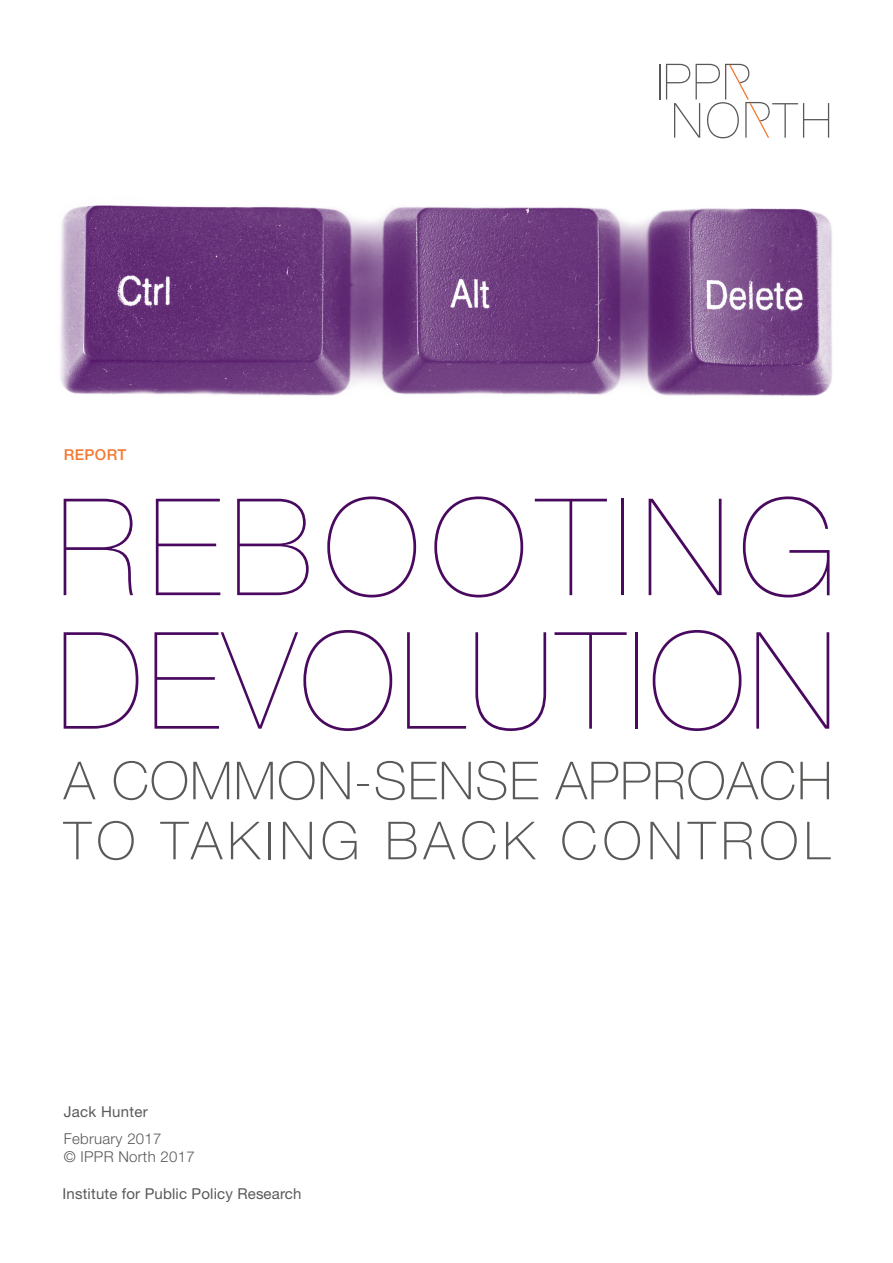
<style>
.page{position:relative;width:893px;height:1263px;background:#fff}
.page>*{position:absolute;margin:0;border:0;box-sizing:border-box;transform-origin:0 0}
.t1{font:200 135px/133.5px "Helvetica Neue";letter-spacing:.025em;color:#49095f}
.t2{font:100 52.5px/60px "Helvetica Neue";letter-spacing:.02em;color:#5b5958}
.t3{font:15px "Helvetica Neue";letter-spacing:.01em;color:#5b5958}
.t4{font:300 15px/18px "Helvetica Neue";letter-spacing:.02em;color:#5b5958}
.t5{font:500 15px "Helvetica Neue";letter-spacing:.025em;color:#f47830}
</style>
<div class="page">
<img style="left:60px;top:63px;width:772px;height:333px">
<hr style="left:659px;top:64px;width:1px;height:35px;background:#5b5958">
<svg style="left:666px;top:64px;width:163px;height:74px"></svg>
<p class="t5" style="left:64px;top:445px;width:64px">REPORT</p>
<p class="t1" style="left:56px;top:480px;width:782px">REBOOTING<br>DEVOLUTION</p>
<p class="t2" style="left:64px;top:750px;width:770px">A COMMON-SENSE APPROACH<br>TO TAKING BACK CONTROL</p>
<p class="t3" style="left:64px;top:1102px;width:86px">Jack Hunter</p>
<p class="t4" style="left:64px;top:1130px;width:133px">February 2017<br>© IPPR North 2017</p>
<p class="t3" style="left:63px;top:1185px;width:240px">Institute for Public Policy Research</p>
</div>
